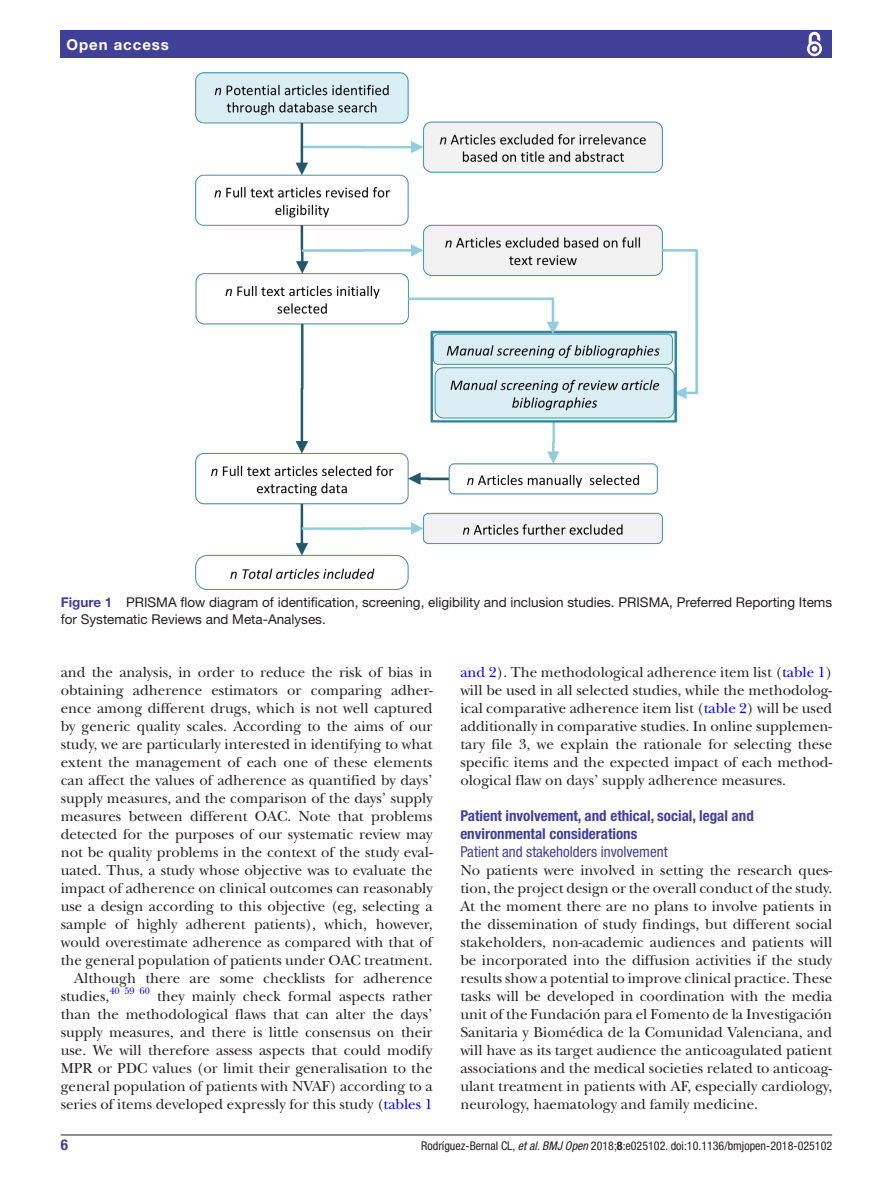
<style>
.page{position:relative;width:893px;height:1191px;background:#fff}
.page>*{position:absolute;margin:0;border:0;box-sizing:border-box;transform-origin:0 0}
.t1{font:15px/18px "New Baskerville";color:#231f20;text-align:justify}
.t2{font:700 condensed 15px/18px "Helvetica Neue LT Std";color:#414099}
.t3{font:condensed 15px "Helvetica Neue LT Std";color:#414099}
.t4{font:700 15px "Helvetica Neue LT Std";letter-spacing:.065em;color:#fff}
.t5{font:13.5px/16.2px "Helvetica Neue LT Std";color:#231f20}
.t6{font:condensed 12px "Helvetica Neue LT Std";color:#231f20}
.t7{font:9.9px "New Baskerville";color:#00f}
.s1{font-weight:700;color:#414099}
.s2{color:#00f}
.s3{font-style:italic}
.s4{font-weight:700}
</style>
<div class="page">
<hr style="left:61px;top:1134px;width:771px;height:1px;background:#231f20">
<div style="left:61px;top:31px;width:771px;height:27px;background:#414099"></div>
<svg style="left:807px;top:31px;width:15px;height:26px"></svg>
<img style="left:196px;top:73px;width:501px;height:517px">
<p class="t4" style="left:66px;top:35px;width:104px">Open access</p>
<p class="t5" style="left:61px;top:594px;width:773px"><span class="s1">Figure 1</span> PRISMA flow diagram of identification, screening, eligibility and inclusion studies. PRISMA, Preferred Reporting Items for Systematic Reviews and Meta-Analyses.</p>
<p class="t1" style="left:61px;top:663px;width:373px">and the analysis, in order to reduce the risk of bias in</p>
<p class="t1" style="left:61px;top:681px;width:373px">obtaining adherence estimators or comparing adher-</p>
<p class="t1" style="left:61px;top:699px;width:373px">ence among different drugs, which is not well captured</p>
<p class="t1" style="left:61px;top:717px;width:373px">by generic quality scales. According to the aims of our</p>
<p class="t1" style="left:61px;top:735px;width:373px">study, we are particularly interested in identifying to what</p>
<p class="t1" style="left:61px;top:753px;width:373px">extent the management of each one of these elements</p>
<p class="t1" style="left:61px;top:771px;width:373px">can affect the values of adherence as quantified by days’</p>
<p class="t1" style="left:61px;top:789px;width:373px">supply measures, and the comparison of the days’ supply</p>
<p class="t1" style="left:61px;top:807px;width:373px">measures between different OAC. Note that problems</p>
<p class="t1" style="left:61px;top:825px;width:373px">detected for the purposes of our systematic review may</p>
<p class="t1" style="left:61px;top:843px;width:373px">not be quality problems in the context of the study eval-</p>
<p class="t1" style="left:61px;top:861px;width:373px">uated. Thus, a study whose objective was to evaluate the</p>
<p class="t1" style="left:61px;top:879px;width:373px">impact of adherence on clinical outcomes can reasonably</p>
<p class="t1" style="left:61px;top:897px;width:373px">use a design according to this objective (eg, selecting a</p>
<p class="t1" style="left:61px;top:915px;width:373px">sample of highly adherent patients), which, however,</p>
<p class="t1" style="left:61px;top:933px;width:373px">would overestimate adherence as compared with that of</p>
<p class="t1" style="left:61px;top:951px;width:373px">the general population of patients under OAC treatment.</p>
<p class="t1" style="left:74px;top:969px;width:360px">Although there are some checklists for adherence</p>
<p class="t1" style="left:61px;top:987px;width:50px">studies,</p>
<p class="t7" style="left:109px;top:985px;width:42px">40 59 60</p>
<p class="t1" style="left:61px;top:987px;width:373px;text-indent:96px">they mainly check formal aspects rather than the methodological flaws that can alter the days’ supply measures, and there is little consensus on their use. We will therefore assess aspects that could modify MPR or PDC values (or limit their generalisation to the general population of patients with NVAF) according to a series of items developed expressly for this study (<span class="s2">tables 1</span></p>
<p class="t1" style="left:460px;top:663px;width:373px"><span class="s2">and 2</span>). The methodological adherence item list (<span class="s2">table 1</span>) will be used in all selected studies, while the methodolog&shy;ical comparative adherence item list (<span class="s2">table 2</span>) will be used additionally in comparative studies. In online supplemen&shy;tary file 3, we explain the rationale for selecting these specific items and the expected impact of each method&shy;ological flaw on days’ supply adherence measures.</p>
<p class="t2" style="left:460px;top:806px;width:295px">Patient involvement, and ethical, social, legal and environmental considerations</p>
<p class="t3" style="left:460px;top:843px;width:209px">Patient and stakeholders involvement</p>
<p class="t1" style="left:460px;top:861px;width:373px">No patients were involved in setting the research ques&shy;tion, the project design or the overall conduct of the study.<br>At the moment there are no plans to involve patients in the dissemination of study findings, but different social stakeholders, non-academic audiences and patients will be incorporated into the diffusion activities if the study results show a potential to improve clinical practice. These tasks will be developed in coordination with the media unit of the Fundación para el Fomento de la Investigación Sanitaria y Biomédica de la Comunidad Valenciana, and will have as its target audience the anticoagulated patient associations and the medical societies related to anticoag&shy;ulant treatment in patients with AF, especially cardiology, neurology, haematology and family medicine.</p>
<p class="t2" style="left:61px;top:1135px;width:9px">6</p>
<p class="t6" style="left:421px;top:1138px;width:412px">Rodríguez-Bernal CL, <span class="s3">et al</span>. <span class="s3">BMJ Open</span> 2018;<span class="s4">8</span>:e025102. doi:10.1136/bmjopen-2018-025102</p>
</div>
